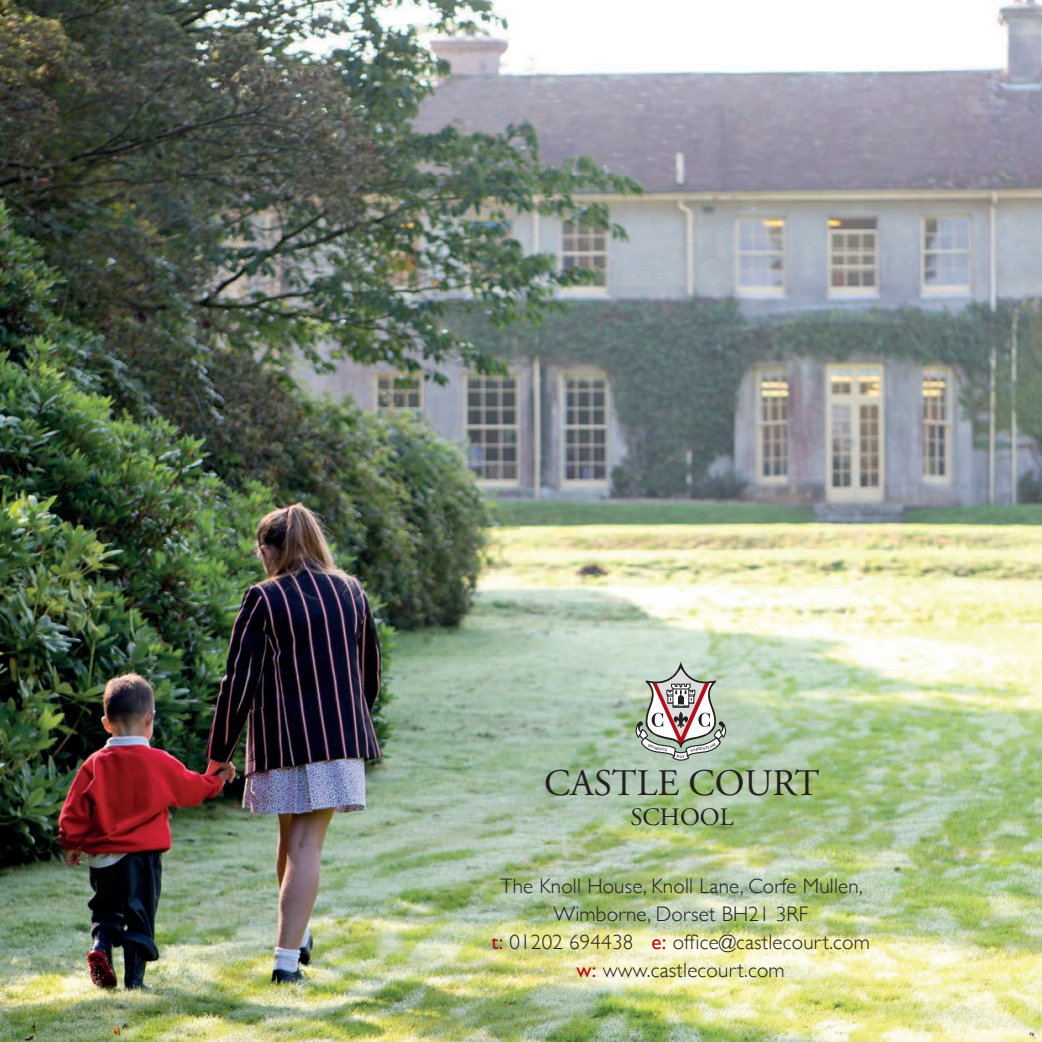
<style>
.page{position:relative;width:1042px;height:1042px;background:#fff}
.page>*{position:absolute;margin:0;border:0;box-sizing:border-box;transform-origin:0 0}
.t1{font:37.45px "Adobe Garamond";color:#231f20}
.t2{font:25.03px "Adobe Garamond";color:#231f20}
.t3{font:300 21px/28px "Gill Sans";letter-spacing:.01em;color:#231f20;text-align:center}
.s1{font-weight:400;color:#b50e1a}
</style>
<div class="page">
<img style="left:0;top:0;width:1042px;height:1042px">
<svg style="left:635px;top:661px;width:91px;height:100px"></svg>
<h1 class="t1" style="left:544px;top:763px;width:277px">CASTLE COURT</h1>
<p class="t2" style="left:630px;top:803px;width:105px">SCHOOL</p>
<p class="t3" style="left:491px;top:871px;width:380px">The Knoll House, Knoll Lane, Corfe Mullen, Wimborne, Dorset BH21 3RF<br><span class="s1">t:</span> 01202 694438 <span class="s1">e:</span> office@castlecourt.com <span class="s1">w:</span> www.castlecourt.com</p>
</div>
